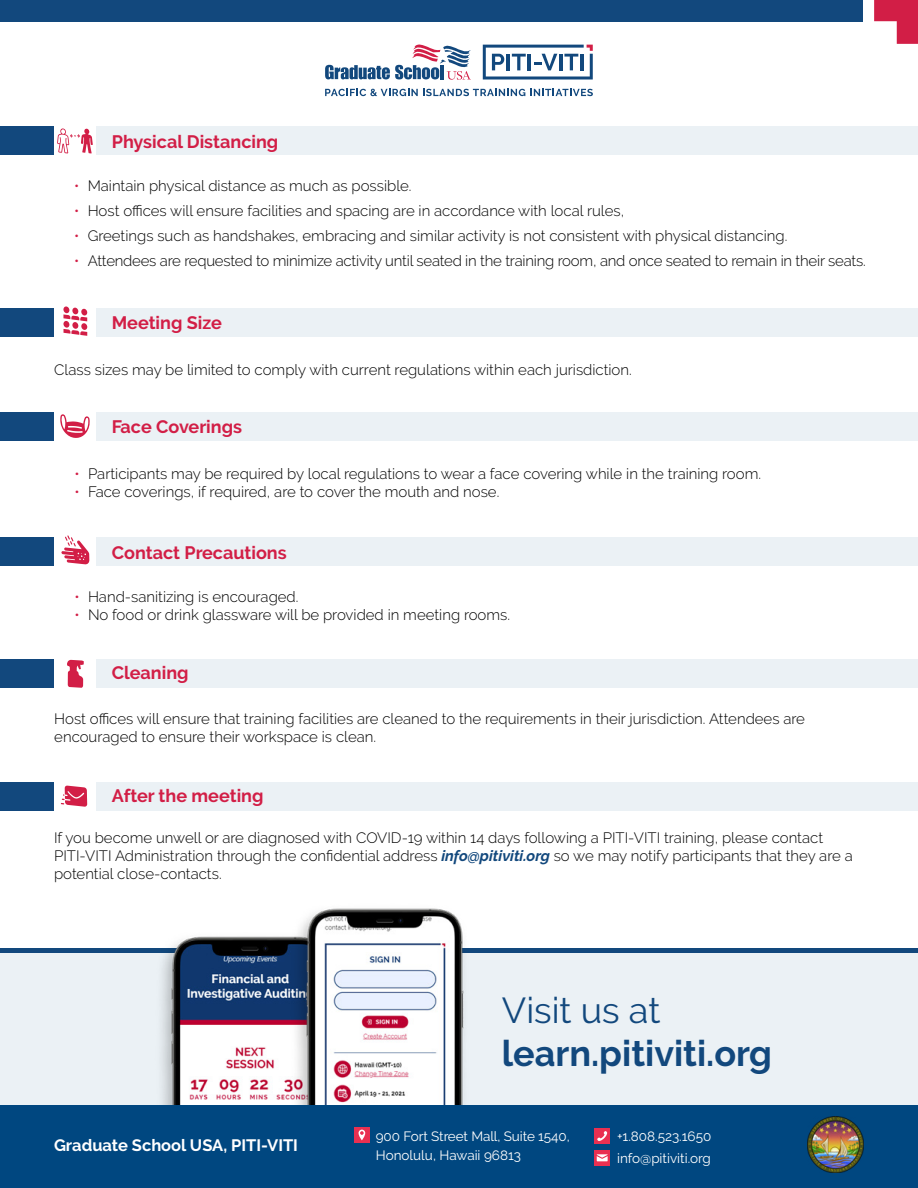
<style>
.page{position:relative;width:918px;height:1188px;background:#fff}
.page>*{position:absolute;margin:0;border:0;box-sizing:border-box;transform-origin:0 0}
.t1{font:700 36px "Raleway";color:#12487d}
.t2{font:36px "Raleway";color:#12487d}
.t3{font:700 18px "Raleway";color:#d21e46}
.t4{font:700 16.5px "Raleway";color:#fff}
.t5{font:300 15px/18px "Raleway";color:#000}
.t6{font:13.5px/22.2px "Raleway";color:#fff}
.s1{color:#d21e46}
.s2{font-weight:700;font-style:italic;color:#12487d}
</style>
<div class="page">
<div style="left:0;top:950px;width:918px;height:179px;background:#ebf1f5"></div>
<hr style="left:0;top:948px;width:918px;height:4px;background:#12487d">
<img style="left:125px;top:936px;width:135px;height:170px">
<svg style="left:483px;top:45px;width:110px;height:34px"></svg>
<svg style="left:325px;top:89px;width:268px;height:7px"></svg>
<svg style="left:325px;top:44px;width:146px;height:36px"></svg>
<div style="left:0;top:0;width:862px;height:21px;background:#12487d"></div>
<svg style="left:874px;top:0;width:44px;height:44px"></svg>
<div style="left:0;top:127px;width:54px;height:28px;background:#12487d"></div>
<div style="left:0;top:308px;width:54px;height:29px;background:#12487d"></div>
<div style="left:0;top:412px;width:54px;height:29px;background:#12487d"></div>
<div style="left:0;top:537px;width:54px;height:29px;background:#12487d"></div>
<div style="left:0;top:659px;width:54px;height:29px;background:#12487d"></div>
<div style="left:0;top:782px;width:54px;height:29px;background:#12487d"></div>
<div style="left:96px;top:127px;width:822px;height:28px;background:#ebf1f5"></div>
<div style="left:96px;top:308px;width:822px;height:29px;background:#ebf1f5"></div>
<div style="left:96px;top:412px;width:822px;height:29px;background:#ebf1f5"></div>
<div style="left:96px;top:537px;width:822px;height:29px;background:#ebf1f5"></div>
<div style="left:96px;top:659px;width:822px;height:29px;background:#ebf1f5"></div>
<div style="left:96px;top:782px;width:822px;height:29px;background:#ebf1f5"></div>
<svg style="left:60px;top:414px;width:30px;height:24px"></svg>
<img style="left:260px;top:908px;width:250px;height:198px">
<svg style="left:63px;top:306px;width:24px;height:30px"></svg>
<svg style="left:57px;top:128px;width:36px;height:26px"></svg>
<svg style="left:61px;top:535px;width:28px;height:30px"></svg>
<svg style="left:67px;top:660px;width:17px;height:28px"></svg>
<svg style="left:61px;top:785px;width:26px;height:22px"></svg>
<div style="left:0;top:1106px;width:918px;height:82px;background:#004780"></div>
<img style="left:808px;top:1117px;width:56px;height:55px">
<div style="left:594px;top:1128px;width:16px;height:16px;background:#e93051"></div>
<svg style="left:597px;top:1131px;width:11px;height:10px"></svg>
<div style="left:354px;top:1127px;width:16px;height:16px;background:#e93051"></div>
<svg style="left:359px;top:1130px;width:6px;height:10px"></svg>
<div style="left:594px;top:1150px;width:16px;height:16px;background:#e93051"></div>
<svg style="left:597px;top:1154px;width:11px;height:7px"></svg>
<p class="t3" style="left:112px;top:131px;width:168px">Physical Distancing</p>
<p class="t5" style="left:74px;top:177px;width:339px"><span class="s1">•</span> Maintain physical distance as much as possible.</p>
<p class="t5" style="left:74px;top:202px;width:552px"><span class="s1">•</span> Host offices will ensure facilities and spacing are in accordance with local rules,</p>
<p class="t5" style="left:74px;top:227px;width:715px"><span class="s1">•</span> Greetings such as handshakes, embracing and similar activity is not consistent with physical distancing.</p>
<p class="t5" style="left:74px;top:251px;width:793px"><span class="s1">•</span> Attendees are requested to minimize activity until seated in the training room, and once seated to remain in their seats.</p>
<p class="t3" style="left:112px;top:313px;width:112px">Meeting Size</p>
<p class="t5" style="left:54px;top:361px;width:579px">Class sizes may be limited to comply with current regulations within each jurisdiction.</p>
<p class="t3" style="left:112px;top:416px;width:132px">Face Coverings</p>
<p class="t5" style="left:75px;top:465px;width:688px"><span class="s1">•</span> Participants may be required by local regulations to wear a face covering while in the training room.</p>
<p class="t5" style="left:75px;top:483px;width:426px"><span class="s1">•</span> Face coverings, if required, are to cover the mouth and nose.</p>
<p class="t3" style="left:112px;top:542px;width:176px">Contact Precautions</p>
<p class="t5" style="left:75px;top:588px;width:225px"><span class="s1">•</span> Hand-sanitizing is encouraged.</p>
<p class="t5" style="left:75px;top:606px;width:437px"><span class="s1">•</span> No food or drink glassware will be provided in meeting rooms.</p>
<p class="t3" style="left:112px;top:662px;width:78px">Cleaning</p>
<p class="t5" style="left:54px;top:710px;width:752px">Host offices will ensure that training facilities are cleaned to the requirements in their jurisdiction. Attendees are encouraged to ensure their workspace is clean.</p>
<p class="t3" style="left:112px;top:786px;width:153px">After the meeting</p>
<p class="t5" style="left:54px;top:828px;width:800px">If you become unwell or are diagnosed with COVID-19 within 14 days following a PITI-VITI training, please contact<br>PITI-VITI Administration through the confidential address <span class="s2">info@pitiviti.org</span> so we may notify participants that they are a potential close-contacts.</p>
<h1 class="t2" style="left:502px;top:989px;width:160px">Visit us at</h1>
<h1 class="t1" style="left:502px;top:1033px;width:272px">learn.pitiviti.org</h1>
<p class="t6" style="left:376px;top:1126px;width:195px;line-height:19.2px">900 Fort Street Mall, Suite 1540,<br>Honolulu, Hawaii 96813</p>
<p class="t4" style="left:54px;top:1136px;width:246px">Graduate School USA, PITI-VITI</p>
<p class="t6" style="left:617px;top:1125px;width:96px">+1.808.523.1650 info@pitiviti.org</p>
</div>
